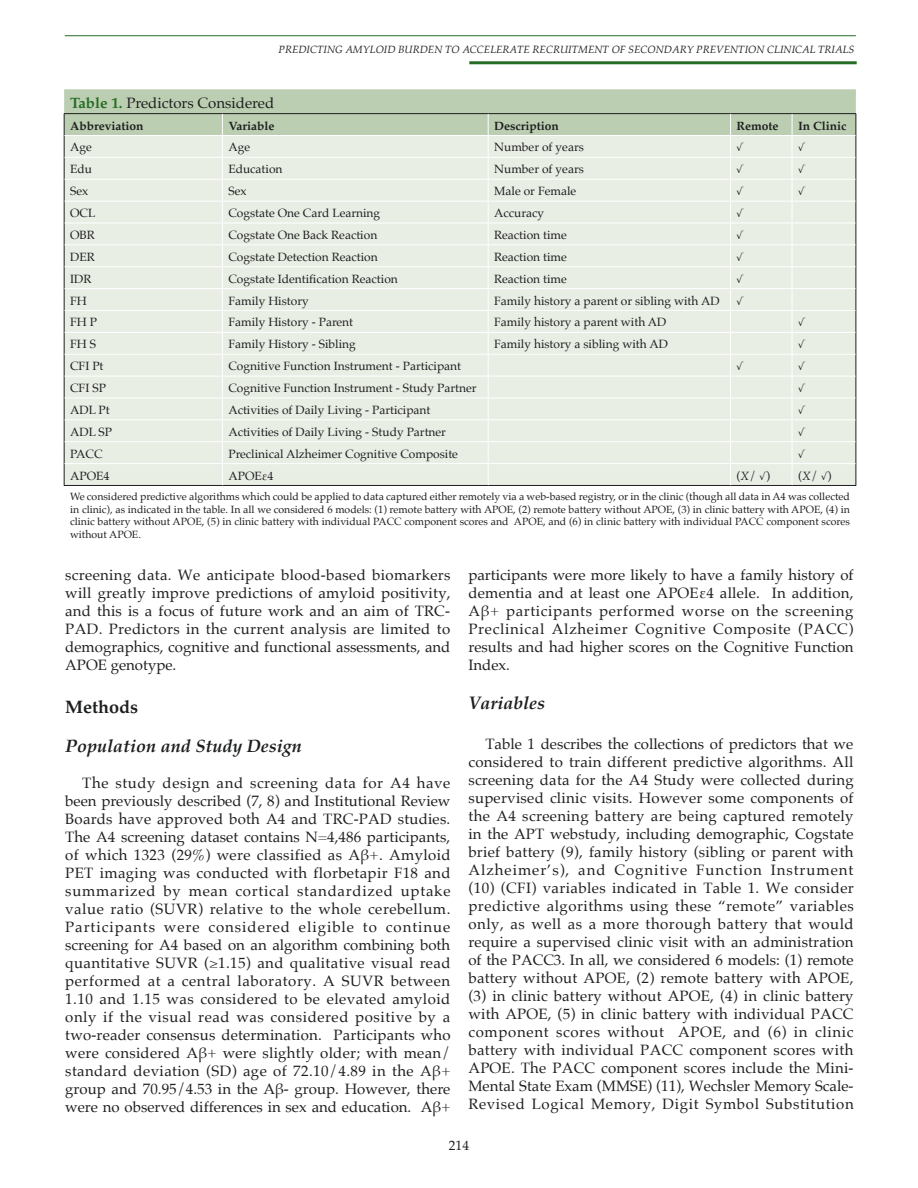
<style>
.page{position:relative;width:918px;height:1188px;background:#fff}
.page>*{position:absolute;margin:0;border:0;box-sizing:border-box;transform-origin:0 0}
.t1{font:italic 700 18px "Palatino";color:#1d1e1f}
.t2{font:700 18px "Palatino";color:#1d1e1f}
.t3{font:15px/18px "Palatino";color:#1d1e1f;text-align:justify}
.t4{font:13.5px "Palatino";color:#1d1e1f}
.t5{font:12px "Palatino";color:#1d1e1f}
.t6{font:700 12px "Palatino";color:#1d1e1f}
.t7{font:10.5px/12.6px "Palatino";color:#1d1e1f;text-align:justify}
.t8{font:italic 10.5px "Palatino";color:#1d1e1f}
.s1{font-weight:700;color:#246c24}
.s2{font-style:italic}
</style>
<div class="page">
<hr style="left:65px;top:35px;width:791px;height:1px;background:#246c24">
<hr style="left:469px;top:61px;width:388px;height:3px;background:#246c24">
<hr style="left:64px;top:485px;width:158px;height:1px;background:#1d1e1f">
<hr style="left:222px;top:485px;width:266px;height:1px;background:#1d1e1f">
<hr style="left:488px;top:485px;width:243px;height:1px;background:#1d1e1f">
<hr style="left:731px;top:485px;width:61px;height:1px;background:#1d1e1f">
<hr style="left:792px;top:485px;width:64px;height:1px;background:#1d1e1f">
<svg style="left:64px;top:89px;width:793px;height:396px;background:#e2e8dd"></svg>
<p class="t8" style="left:279px;top:40px;width:577px">PREDICTING AMYLOID BURDEN TO ACCELERATE RECRUITMENT OF SECONDARY PREVENTION CLINICAL TRIALS</p>
<p class="t3" style="left:70px;top:93px;width:206px"><span class="s1">Table 1.</span> Predictors Considered</p>
<p class="t6" style="left:70px;top:115px;width:75px">Abbreviation</p>
<p class="t6" style="left:228px;top:115px;width:47px">Variable</p>
<p class="t6" style="left:494px;top:115px;width:66px">Description</p>
<p class="t6" style="left:737px;top:115px;width:43px">Remote</p>
<p class="t6" style="left:798px;top:115px;width:50px">In Clinic</p>
<p class="t5" style="left:70px;top:137px;width:23px">Age</p>
<p class="t5" style="left:228px;top:137px;width:23px">Age</p>
<p class="t5" style="left:494px;top:137px;width:91px">Number of years</p>
<p class="t5" style="left:737px;top:137px;width:8px">√</p>
<p class="t5" style="left:798px;top:137px;width:8px">√</p>
<p class="t5" style="left:70px;top:159px;width:23px">Edu</p>
<p class="t5" style="left:228px;top:159px;width:56px">Education</p>
<p class="t5" style="left:494px;top:159px;width:91px">Number of years</p>
<p class="t5" style="left:737px;top:159px;width:8px">√</p>
<p class="t5" style="left:798px;top:159px;width:8px">√</p>
<p class="t5" style="left:70px;top:181px;width:20px">Sex</p>
<p class="t5" style="left:228px;top:181px;width:20px">Sex</p>
<p class="t5" style="left:494px;top:181px;width:84px">Male or Female</p>
<p class="t5" style="left:737px;top:181px;width:8px">√</p>
<p class="t5" style="left:798px;top:181px;width:8px">√</p>
<p class="t5" style="left:70px;top:203px;width:27px">OCL</p>
<p class="t5" style="left:228px;top:203px;width:153px">Cogstate One Card Learning</p>
<p class="t5" style="left:494px;top:203px;width:51px">Accuracy</p>
<p class="t5" style="left:737px;top:203px;width:8px">√</p>
<p class="t5" style="left:70px;top:225px;width:26px">OBR</p>
<p class="t5" style="left:228px;top:225px;width:150px">Cogstate One Back Reaction</p>
<p class="t5" style="left:494px;top:225px;width:74px">Reaction time</p>
<p class="t5" style="left:737px;top:225px;width:8px">√</p>
<p class="t5" style="left:70px;top:247px;width:26px">DER</p>
<p class="t5" style="left:228px;top:247px;width:151px">Cogstate Detection Reaction</p>
<p class="t5" style="left:494px;top:247px;width:74px">Reaction time</p>
<p class="t5" style="left:737px;top:247px;width:8px">√</p>
<p class="t5" style="left:70px;top:269px;width:23px">IDR</p>
<p class="t5" style="left:228px;top:269px;width:171px">Cogstate Identification Reaction</p>
<p class="t5" style="left:494px;top:269px;width:74px">Reaction time</p>
<p class="t5" style="left:737px;top:269px;width:8px">√</p>
<p class="t5" style="left:70px;top:290px;width:18px">FH</p>
<p class="t5" style="left:228px;top:290px;width:82px">Family History</p>
<p class="t5" style="left:494px;top:290px;width:227px">Family history a parent or sibling with AD</p>
<p class="t5" style="left:737px;top:290px;width:8px">√</p>
<p class="t5" style="left:70px;top:312px;width:28px">FH P</p>
<p class="t5" style="left:228px;top:312px;width:126px">Family History - Parent</p>
<p class="t5" style="left:494px;top:312px;width:174px">Family history a parent with AD</p>
<p class="t5" style="left:798px;top:312px;width:8px">√</p>
<p class="t5" style="left:70px;top:334px;width:27px">FH S</p>
<p class="t5" style="left:228px;top:334px;width:129px">Family History - Sibling</p>
<p class="t5" style="left:494px;top:334px;width:175px">Family history a sibling with AD</p>
<p class="t5" style="left:798px;top:334px;width:8px">√</p>
<p class="t5" style="left:70px;top:356px;width:35px">CFI Pt</p>
<p class="t5" style="left:228px;top:356px;width:234px">Cognitive Function Instrument - Participant</p>
<p class="t5" style="left:737px;top:356px;width:8px">√</p>
<p class="t5" style="left:798px;top:356px;width:8px">√</p>
<p class="t5" style="left:70px;top:378px;width:37px">CFI SP</p>
<p class="t5" style="left:228px;top:378px;width:250px">Cognitive Function Instrument - Study Partner</p>
<p class="t5" style="left:798px;top:378px;width:8px">√</p>
<p class="t5" style="left:70px;top:400px;width:41px">ADL Pt</p>
<p class="t5" style="left:228px;top:400px;width:204px">Activities of Daily Living - Participant</p>
<p class="t5" style="left:798px;top:400px;width:8px">√</p>
<p class="t5" style="left:70px;top:422px;width:44px">ADL SP</p>
<p class="t5" style="left:228px;top:422px;width:219px">Activities of Daily Living - Study Partner</p>
<p class="t5" style="left:798px;top:422px;width:8px">√</p>
<p class="t5" style="left:70px;top:444px;width:34px">PACC</p>
<p class="t5" style="left:228px;top:444px;width:231px">Preclinical Alzheimer Cognitive Composite</p>
<p class="t5" style="left:798px;top:444px;width:8px">√</p>
<p class="t5" style="left:70px;top:465px;width:41px">APOE4</p>
<p class="t5" style="left:228px;top:465px;width:47px">APOEε4</p>
<p class="t5" style="left:737px;top:465px;width:35px">(<span class="s2">X</span>/ √)</p>
<p class="t5" style="left:798px;top:465px;width:35px">(<span class="s2">X</span>/ √)</p>
<p class="t7" style="left:70px;top:490px;width:781px">We considered predictive algorithms which could be applied to data captured either remotely via a web-based registry, or in the clinic (though all data in A4 was collected in clinic), as indicated in the table. In all we considered 6 models: (1) remote battery with APOE, (2) remote battery without APOE, (3) in clinic battery with APOE, (4) in clinic battery without APOE, (5) in clinic battery with individual PACC component scores and APOE, and (6) in clinic battery with individual PACC component scores without APOE.</p>
<p class="t3" style="left:65px;top:565px;width:387px">screening data. We anticipate blood-based biomarkers will greatly improve predictions of amyloid positivity, and this is a focus of future work and an aim of TRC-PAD. Predictors in the current analysis are limited to demographics, cognitive and functional assessments, and APOE genotype.</p>
<p class="t2" style="left:65px;top:691px;width:74px">Methods</p>
<p class="t1" style="left:65px;top:731px;width:238px">Population and Study Design</p>
<p class="t3" style="left:65px;top:774px;width:387px;text-indent:17px">The study design and screening data for A4 have been previously described (7, 8) and Institutional Review Boards have approved both A4 and TRC-PAD studies.<br>The A4 screening dataset contains N=4,486 participants, of which 1323 (29%) were classified as Aβ+. Amyloid PET imaging was conducted with florbetapir F18 and summarized by mean cortical standardized uptake value ratio (SUVR) relative to the whole cerebellum.<br>Participants were considered eligible to continue screening for A4 based on an algorithm combining both quantitative SUVR (≥1.15) and qualitative visual read performed at a central laboratory. A SUVR between 1.10 and 1.15 was considered to be elevated amyloid only if the visual read was considered positive by a two-reader consensus determination. Participants who were considered Aβ+ were slightly older; with mean/ standard deviation (SD) age of 72.10/4.89 in the Aβ+ group and 70.95/4.53 in the Aβ- group. However, there were no observed differences in sex and education. Aβ+</p>
<p class="t3" style="left:468px;top:565px;width:387px">participants were more likely to have a family history of dementia and at least one APOEε4 allele. In addition, Aβ+ participants performed worse on the screening Preclinical Alzheimer Cognitive Composite (PACC) results and had higher scores on the Cognitive Function Index.</p>
<p class="t1" style="left:468px;top:688px;width:78px">Variables</p>
<p class="t3" style="left:468px;top:735px;width:387px;text-indent:17px">Table 1 describes the collections of predictors that we considered to train different predictive algorithms. All screening data for the A4 Study were collected during supervised clinic visits. However some components of the A4 screening battery are being captured remotely in the APT webstudy, including demographic, Cogstate brief battery (9), family history (sibling or parent with Alzheimer’s), and Cognitive Function Instrument (10) (CFI) variables indicated in Table 1. We consider predictive algorithms using these “remote” variables only, as well as a more thorough battery that would require a supervised clinic visit with an administration of the PACC3. In all, we considered 6 models: (1) remote battery without APOE, (2) remote battery with APOE, (3) in clinic battery without APOE, (4) in clinic battery with APOE, (5) in clinic battery with individual PACC component scores without APOE, and (6) in clinic battery with individual PACC component scores with APOE. The PACC component scores include the Mini-Mental State Exam (MMSE) (11), Wechsler Memory Scale-Revised Logical Memory, Digit Symbol Substitution</p>
<p class="t4" style="left:449px;top:1134px;width:22px">214</p>
</div>
